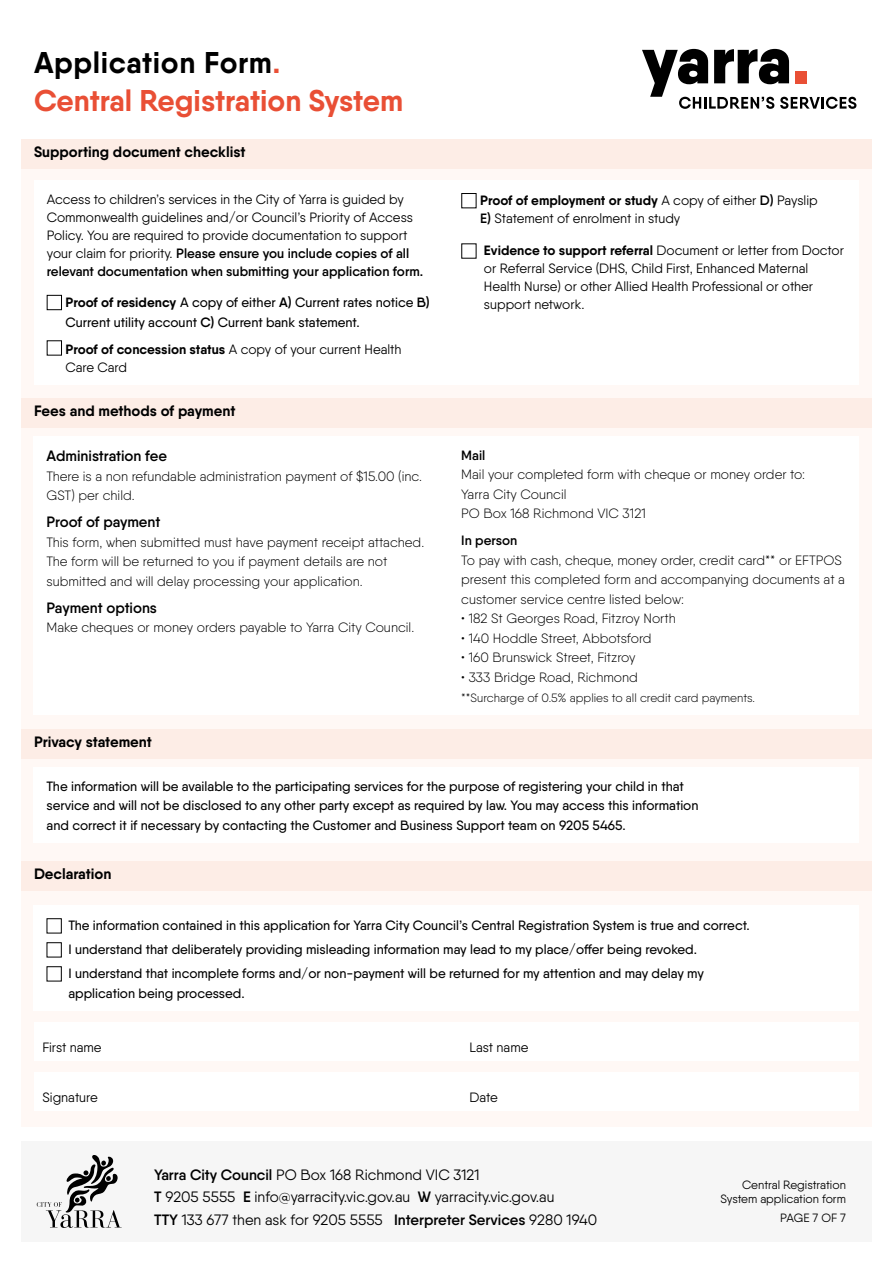
<style>
.page{position:relative;width:893px;height:1263px;background:#fff}
.page>*{position:absolute;margin:0;border:0;box-sizing:border-box;transform-origin:0 0}
.t1{font:700 30px/37.5px "Qanelas";color:#e94f35}
.t2{font:15px/22.5px "Qanelas";color:#000}
.t3{font:700 15px "Qanelas";color:#000}
.t4{font:600 15px "Qanelas";color:#000}
.t5{font:500 13.5px/19.5px "Qanelas";color:#000}
.t6{font:300 13.5px/19.5px "Qanelas";color:#000}
.t7{font:13.5px/18px "Qanelas";color:#000}
.t8{font:600 13.5px "Qanelas";color:#000}
.t9{font:12px/14.4px "Qanelas";color:#000;text-align:right}
.t10{font:300 12px "Qanelas";color:#000}
.s1{color:#000}
.s2{font-weight:600}
.s3{font-weight:700}
</style>
<div class="page">
<div style="left:22px;top:139px;width:850px;height:988px;background:#fff8f5"></div>
<div style="left:21px;top:1141px;width:851px;height:101px;background:#f6f6f6"></div>
<svg style="left:642px;top:49px;width:214px;height:60px"></svg>
<svg style="left:37px;top:1155px;width:85px;height:73px"></svg>
<div style="left:34px;top:180px;width:825px;height:205px;background:#fff"></div>
<div style="left:47px;top:295px;width:15px;height:15px;border:1px solid #000"></div>
<div style="left:47px;top:340px;width:15px;height:15px;border:1px solid #000"></div>
<div style="left:461px;top:193px;width:15px;height:15px;border:1px solid #000"></div>
<div style="left:21px;top:139px;width:850px;height:30px;background:#fdede6"></div>
<div style="left:21px;top:398px;width:850px;height:30px;background:#fdede6"></div>
<div style="left:21px;top:729px;width:850px;height:30px;background:#fdede6"></div>
<div style="left:21px;top:861px;width:850px;height:29px;background:#fdede6"></div>
<div style="left:34px;top:436px;width:825px;height:279px;background:#fff"></div>
<div style="left:34px;top:767px;width:825px;height:75px;background:#fff"></div>
<div style="left:34px;top:905px;width:825px;height:106px;background:#fff"></div>
<div style="left:47px;top:918px;width:15px;height:15px;border:1px solid #000"></div>
<div style="left:47px;top:942px;width:15px;height:15px;border:1px solid #000"></div>
<div style="left:47px;top:966px;width:15px;height:15px;border:1px solid #000"></div>
<div style="left:34px;top:1022px;width:824px;height:39px;background:#fff"></div>
<div style="left:34px;top:1072px;width:824px;height:38px;background:#fff"></div>
<h1 class="t1" style="left:34px;top:44px;width:371px"><span class="s1">Application Form</span>.<br>Central Registration System</h1>
<p class="t3" style="left:34px;top:142px;width:213px">Supporting document checklist</p>
<p class="t7" style="left:47px;top:190px;width:378px">Access to children’s services in the City of Yarra is guided by Commonwealth guidelines and/or Council’s Priority of Access Policy. You are required to provide documentation to support your claim for priority. <span class="s2">Please ensure you include copies of all relevant documentation when submitting your application form.</span></p>
<p class="t5" style="left:66px;top:293px;width:366px"><span class="s3">Proof of residency</span> A copy of either <span class="s2">A)</span> Current rates notice <span class="s2">B)<br></span>Current utility account <span class="s2">C)</span> Current bank statement.</p>
<p class="t7" style="left:66px;top:340px;width:337px"><span class="s3">Proof of concession status</span> A copy of your current Health<br>Care Card</p>
<p class="t3" style="left:34px;top:401px;width:203px">Fees and methods of payment</p>
<p class="t4" style="left:47px;top:447px;width:122px">Administration fee</p>
<p class="t6" style="left:47px;top:466px;width:377px">There is a non refundable administration payment of $15.00 (inc.<br>GST) per child.</p>
<p class="t4" style="left:47px;top:513px;width:115px">Proof of payment</p>
<p class="t6" style="left:47px;top:532px;width:379px">This form, when submitted must have payment receipt attached.<br>The form will be returned to you if payment details are not submitted and will delay processing your application.</p>
<p class="t4" style="left:47px;top:598px;width:112px">Payment options</p>
<p class="t6" style="left:47px;top:618px;width:369px">Make cheques or money orders payable to Yarra City Council.</p>
<p class="t3" style="left:34px;top:732px;width:119px">Privacy statement</p>
<p class="t7" style="left:480px;top:192px;width:339px"><span class="s3">Proof of employment or study</span> A copy of either <span class="s2">D)</span> Payslip<br><span class="s2">E)</span> Statement of enrolment in study</p>
<p class="t7" style="left:484px;top:241px;width:362px"><span class="s3">Evidence to support referral</span> Document or letter from Doctor or Referral Service (DHS, Child First, Enhanced Maternal Health Nurse) or other Allied Health Professional or other support network.</p>
<p class="t8" style="left:461px;top:447px;width:26px">Mail</p>
<p class="t6" style="left:461px;top:465px;width:345px">Mail your completed form with cheque or money order to:<br>Yarra City Council<br>PO Box 168 Richmond VIC 3121</p>
<p class="t8" style="left:461px;top:532px;width:57px">In person</p>
<p class="t6" style="left:461px;top:550px;width:385px">To pay with cash, cheque, money order, credit card** or EFTPOS present this completed form and accompanying documents at a customer service centre listed below:</p>
<p class="t6" style="left:461px;top:609px;width:216px">• 182 St Georges Road, Fitzroy North</p>
<p class="t6" style="left:461px;top:628px;width:192px">• 140 Hoddle Street, Abbotsford</p>
<p class="t6" style="left:461px;top:648px;width:176px">• 160 Brunswick Street, Fitzroy</p>
<p class="t6" style="left:461px;top:667px;width:178px">• 333 Bridge Road, Richmond</p>
<p class="t10" style="left:461px;top:690px;width:295px">**Surcharge of 0.5% applies to all credit card payments.</p>
<p class="t5" style="left:47px;top:776px;width:653px">The information will be available to the participating services for the purpose of registering your child in that service and will not be disclosed to any other party except as required by law. You may access this information and correct it if necessary by contacting the Customer and Business Support team on 9205 5465.</p>
<p class="t3" style="left:34px;top:864px;width:79px">Declaration</p>
<p class="t5" style="left:68px;top:913px;width:683px;line-height:24px">The information contained in this application for Yarra City Council’s Central Registration System is true and correct.<br>I understand that deliberately providing misleading information may lead to my place/offer being revoked.<br>I understand that incomplete forms and/or non-payment will be returned for my attention and may delay my</p>
<p class="t5" style="left:68px;top:983px;width:178px">application being processed.</p>
<p class="t7" style="left:43px;top:1038px;width:60px">First name</p>
<p class="t7" style="left:470px;top:1038px;width:60px">Last name</p>
<p class="t7" style="left:43px;top:1088px;width:57px">Signature</p>
<p class="t7" style="left:470px;top:1088px;width:30px">Date</p>
<p class="t2" style="left:154px;top:1163px;width:445px"><span class="s2">Yarra City Council</span> PO Box 168 Richmond VIC 3121<br><span class="s2">T</span> 9205 5555 <span class="s2">E</span> info@yarracity.vic.gov.au <span class="s2">W</span> yarracity.vic.gov.au<br><span class="s2">TTY</span> 133 677 then ask for 9205 5555 <span class="s2">Interpreter Services</span> 9280 1940</p>
<p class="t9" style="left:720px;top:1177px;width:127px">Central Registration<br>System application form</p>
<p class="t9" style="left:780px;top:1210px;width:67px">PAGE 7 OF 7</p>
</div>
